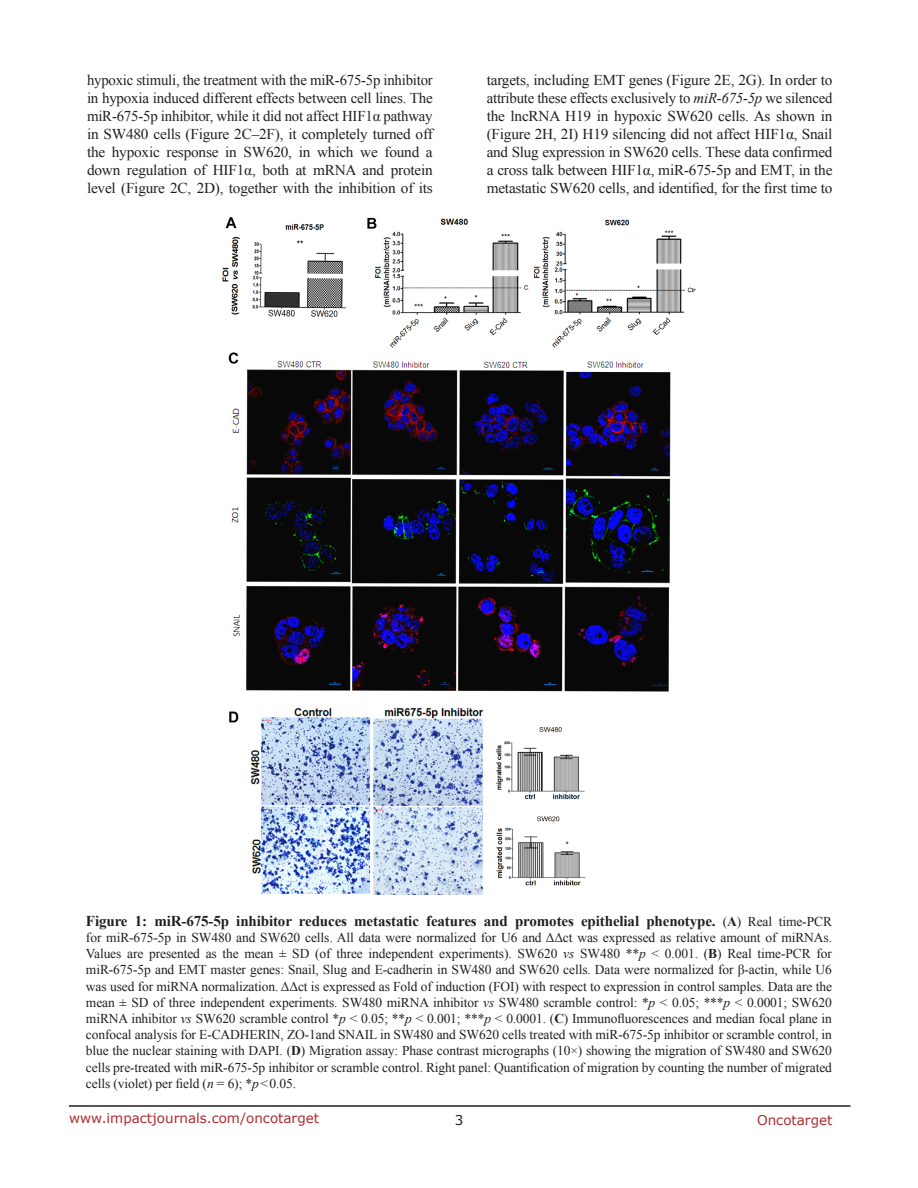
<style>
.page{position:relative;width:918px;height:1188px;background:#fff}
.page>*{position:absolute;margin:0;border:0;box-sizing:border-box;transform-origin:0 0}
.BodyText{font:15px/18px "Times New Roman";letter-spacing:-.015em;color:#231f20;text-align:justify}
.FigureText{font:700 15px "Times New Roman";letter-spacing:-.01em;color:#231f20}
.FigureText-2{font:13.5px/16.2px "Times New Roman";letter-spacing:-.01em;color:#231f20;text-align:justify}
.t1{font:13.5px "Verdana";color:#ac2b31}
.t2{font:13.5px "Verdana";color:#231f20}
.s1{font-style:italic}
.s2{font-weight:400;font-size:13.5px}
.s3{font-size:13.5px}
.s4{font-weight:700}
</style>
<div class="page">
<hr style="left:69px;top:1105px;width:781px;height:2px;background:#231f20">
<img style="left:222px;top:217px;width:474px;height:677px">
<p class="BodyText" style="left:87px;top:71px;width:347px">hypoxic stimuli, the treatment with the miR-675-5p inhibitor in hypoxia induced different effects between cell lines. The miR-675-5p inhibitor, while it did not affect HIF1α pathway in SW480 cells (Figure 2C–2F), it completely turned off the hypoxic response in SW620, in which we found a down regulation of HIF1α, both at mRNA and protein level (Figure 2C, 2D), together with the inhibition of its</p>
<p class="BodyText" style="left:487px;top:71px;width:347px">targets, including EMT genes (Figure 2E, 2G). In order to attribute these effects exclusively to <span class="s1">miR-675-5p</span> we silenced the lncRNA H19 in hypoxic SW620 cells. As shown in (Figure 2H, 2I) H19 silencing did not affect HIF1α, Snail and Slug expression in SW620 cells. These data confirmed a cross talk between HIF1α, miR-675-5p and EMT, in the metastatic SW620 cells, and identified, for the first time to</p>
<p class="FigureText" style="left:86px;top:910px;width:748px">Figure 1: miR-675-5p inhibitor reduces metastatic features and promotes epithelial phenotype. <span class="s2">(</span><span class="s3">A</span><span class="s2">) Real time-PCR</span></p>
<p class="FigureText-2" style="left:86px;top:929px;width:748px">for miR-675-5p in SW480 and SW620 cells. All data were normalized for U6 and ΔΔct was expressed as relative amount of miRNAs.<br>Values are presented as the mean ± SD (of three independent experiments). SW620 <span class="s1">vs</span> SW480 **<span class="s1">p</span> &lt; 0.001. (<span class="s4">B</span>) Real time-PCR for miR-675-5p and EMT master genes: Snail, Slug and E-cadherin in SW480 and SW620 cells. Data were normalized for β-actin, while U6 was used for miRNA normalization. ΔΔct is expressed as Fold of induction (FOI) with respect to expression in control samples. Data are the mean ± SD of three independent experiments. SW480 miRNA inhibitor <span class="s1">vs</span> SW480 scramble control: *<span class="s1">p</span> &lt; 0.05; ***<span class="s1">p</span> &lt; 0.0001; SW620 miRNA inhibitor <span class="s1">vs</span> SW620 scramble control *<span class="s1">p</span> &lt; 0.05; **<span class="s1">p</span> &lt; 0.001; ***<span class="s1">p</span> &lt; 0.0001. (<span class="s4">C</span>) Immunofluorescences and median focal plane in confocal analysis for E-CADHERIN, ZO-1and SNAIL in SW480 and SW620 cells treated with miR-675-5p inhibitor or scramble control, in blue the nuclear staining with DAPI. (<span class="s4">D</span>) Migration assay: Phase contrast micrographs (10×) showing the migration of SW480 and SW620 cells pre-treated with miR-675-5p inhibitor or scramble control. Right panel: Quantification of migration by counting the number of migrated cells (violet) per field (<span class="s1">n</span> = 6); *<span class="s1">p</span>&lt;0.05.</p>
<p class="t1" style="left:69px;top:1109px;width:252px">www.impactjournals.com/oncotarget</p>
<p class="t2" style="left:455px;top:1111px;width:10px">3</p>
<p class="t1" style="left:757px;top:1111px;width:77px">Oncotarget</p>
</div>
